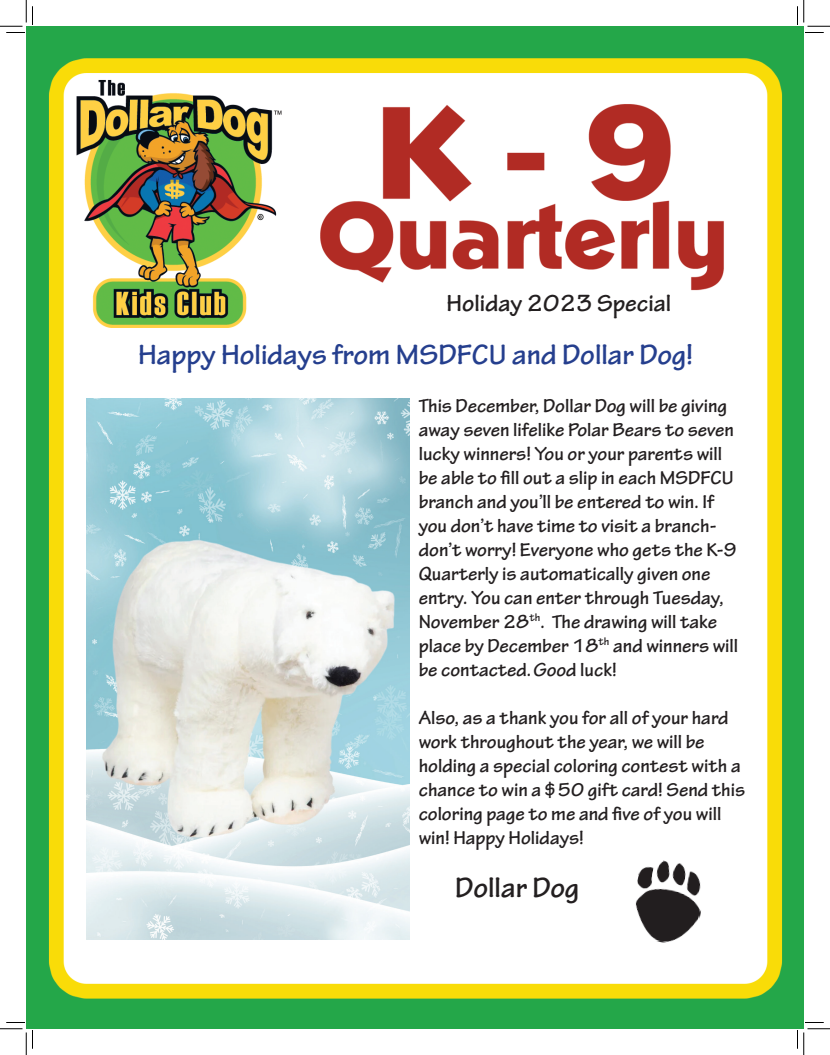
<style>
.page{position:relative;width:830px;height:1055px;background:#fff}
.page>*{position:absolute;margin:0;border:0;box-sizing:border-box;transform-origin:0 0}
.t1{font:700 30px "Tekton Pro";color:#253f8e}
.t2{font:700 30px "Tekton Pro";color:#231f20}
.t3{font:700 25px "Tekton Pro";color:#231f20}
.t4{font:700 20px/24px "Tekton Pro";color:#231f20}
</style>
<div class="page">
<img style="left:26px;top:26px;width:778px;height:1003px">
<img style="left:628px;top:857px;width:81px;height:91px">
<img style="left:86px;top:398px;width:324px;height:542px">
<svg style="left:6px;top:1022px;width:19px;height:1px"></svg>
<svg style="left:805px;top:1022px;width:19px;height:1px"></svg>
<svg style="left:797px;top:6px;width:1px;height:19px"></svg>
<svg style="left:797px;top:1030px;width:1px;height:19px"></svg>
<svg style="left:0;top:0;width:33px;height:33px"></svg>
<svg style="left:0;top:1029px;width:33px;height:26px"></svg>
<svg style="left:804px;top:0;width:26px;height:33px"></svg>
<svg style="left:804px;top:1029px;width:26px;height:26px"></svg>
<p class="t3" style="left:447px;top:289px;width:226px">Holiday 2023 Special</p>
<h1 class="t1" style="left:138px;top:337px;width:557px">Happy Holidays from MSDFCU and Dollar Dog!</h1>
<p class="t4" style="left:419px;top:394px;width:321px">This December, Dollar Dog will be giving away seven lifelike Polar Bears to seven lucky winners! You or your parents will be able to fill out a slip in each MSDFCU branch and you’ll be entered to win. If you don’t have time to visit a branch&shy;don’t worry! Everyone who gets the K-9<br>Quarterly is automatically given one entry. You can enter through Tuesday, November 28<sup>th</sup>. The drawing will take place by December 18<sup>th</sup> and winners will be contacted.Good luck!</p>
<p class="t4" style="left:419px;top:706px;width:328px">Also, as a thank you for all of your hard work throughout the year, we will be holding a special coloring contest with a chance to win a $50 gift card! Send this coloring page to me and five of you will win! Happy Holidays!</p>
<h1 class="t2" style="left:455px;top:870px;width:126px">Dollar Dog</h1>
</div>
